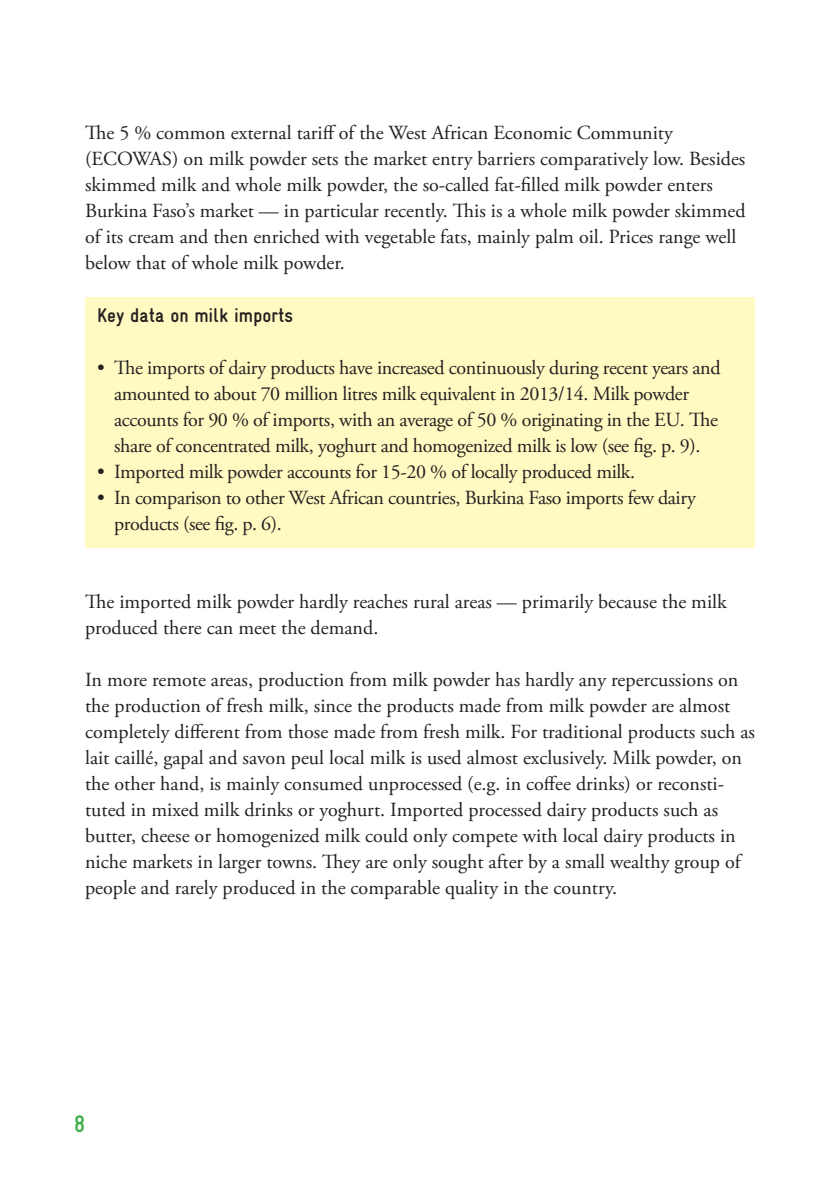
<style>
.page{position:relative;width:840px;height:1191px;background:#fff}
.page>*{position:absolute;margin:0;border:0;box-sizing:border-box;transform-origin:0 0}
.t1{font:700 condensed 24px "Gravur";color:#40ae49}
.t2{font:20px/26px "Adobe Garamond Pro";color:#231f20}
.t3{font:20px/26px "Adobe Garamond Pro";letter-spacing:-.02em;color:#231f20}
.t4{font:700 condensed 20px "Gravur";color:#231f20}
</style>
<div class="page">
<div style="left:85px;top:296px;width:669px;height:251px;background:#fffac1"></div>
<p class="t2" style="left:85px;top:121px;width:661px">The 5 % common external tariff of the West African Economic Community (ECOWAS) on milk powder sets the market entry barriers comparatively low. Besides skimmed milk and whole milk powder, the so-called fat-filled milk powder enters Burkina Faso’s market — in particular recently. This is a whole milk powder skimmed of its cream and then enriched with vegetable fats, mainly palm oil. Prices range well below that of whole milk powder.</p>
<p class="t4" style="left:97px;top:303px;width:197px">Key data on milk imports</p>
<p class="t3" style="left:114px;top:355px;width:607px;text-indent:-17px">• The imports of dairy products have increased continuously during recent years and amounted to about 70 million litres milk equivalent in 2013/14. Milk powder accounts for 90 % of imports, with an average of 50 % originating in the EU. The share of concentrated milk, yoghurt and homogenized milk is low (see fig. p. 9).</p>
<p class="t3" style="left:97px;top:459px;width:539px">• Imported milk powder accounts for 15-20 % of locally produced milk.</p>
<p class="t3" style="left:114px;top:485px;width:582px;text-indent:-17px">• In comparison to other West African countries, Burkina Faso imports few dairy products (see fig. p. 6).</p>
<p class="t2" style="left:85px;top:589px;width:642px">The imported milk powder hardly reaches rural areas — primarily because the milk produced there can meet the demand.</p>
<p class="t2" style="left:85px;top:667px;width:671px">In more remote areas, production from milk powder has hardly any repercussions on the production of fresh milk, since the products made from milk powder are almost completely different from those made from fresh milk. For traditional products such as lait caillé, gapal and savon peul local milk is used almost exclusively. Milk powder, on the other hand, is mainly consumed unprocessed (e.g. in coffee drinks) or reconsti&shy;tuted in mixed milk drinks or yoghurt. Imported processed dairy products such as butter, cheese or homogenized milk could only compete with local dairy products in niche markets in larger towns. They are only sought after by a small wealthy group of people and rarely produced in the comparable quality in the country.</p>
<p class="t1" style="left:74px;top:1110px;width:13px">8</p>
</div>
